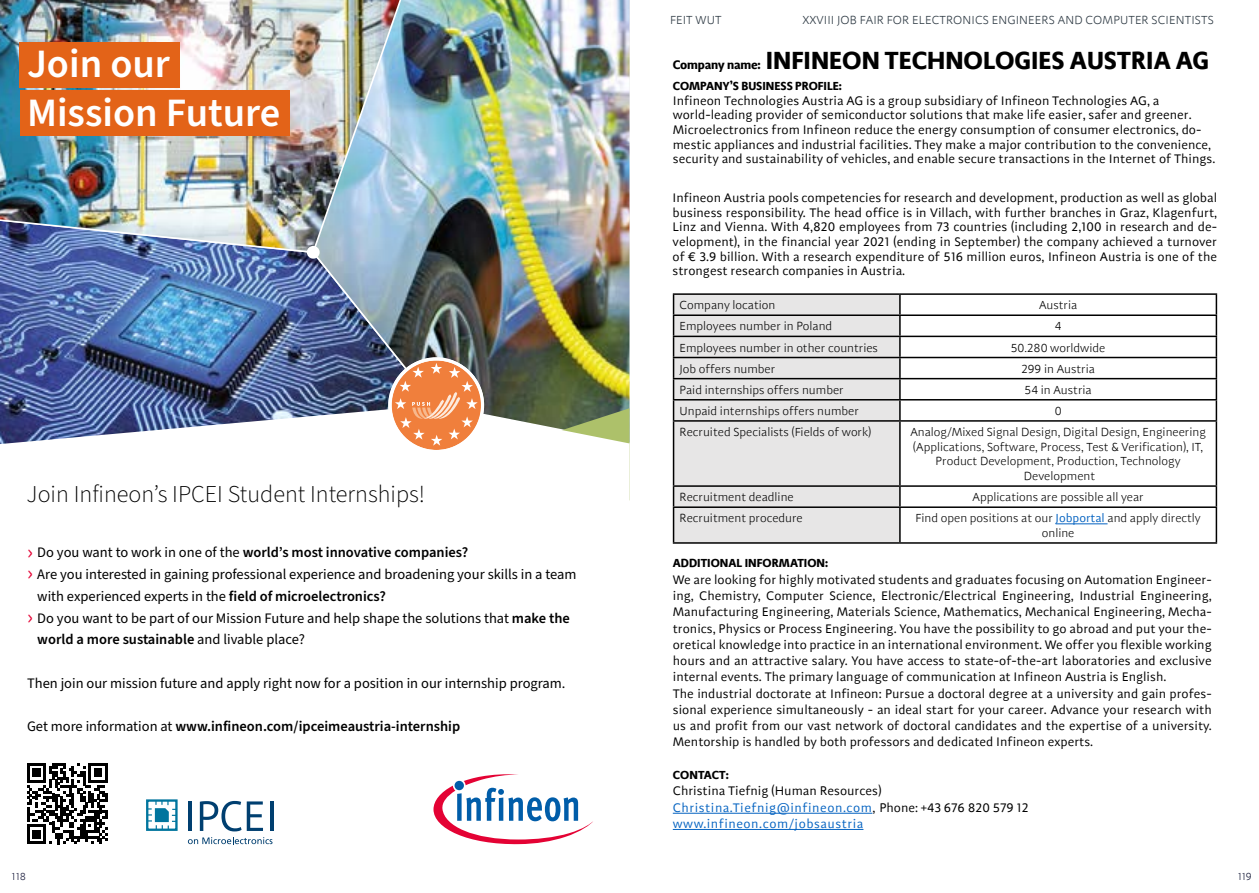
<style>
.page{position:relative;width:1259px;height:893px;background:#fff}
.page>*{position:absolute;margin:0;border:0;box-sizing:border-box;transform-origin:0 0}
.t1{font:600 40.2px/48.3px "Source Sans Pro";color:#fff}
.t2{font:700 25.5px "Adagio Sans";color:#000}
.t3{font:300 24.15px "Source Sans Pro";color:#000}
.t4{font:14.55px "Source Sans Pro";color:#000}
.t5{font:600 14.55px "Source Sans Pro";color:#000}
.t6{font:12.75px/16.2px "Adagio Sans";color:#000}
.t7{font:12.75px/16.2px "Adagio Sans";letter-spacing:.04em;color:#0563c1}
.t8{font:300 12px/14.7px "Adagio Sans";color:#000;text-align:center}
.t9{font:300 12px "Adagio Sans";letter-spacing:.01em;color:#2d3943}
.t10{font:700 12px "Adagio Sans";letter-spacing:-.005em;color:#000}
.t11{font:300 10.5px "Adagio Sans";color:#1c1e3e}
.t12{font:300 10.5px "Adagio Sans";color:#1a1f3c}
.s1{font-size:12.75px}
.s2{font-weight:400;color:#0563c1}
.s3{color:#000}
.s4{font-weight:400;font-size:21.75px;color:#e40234}
.s5{font-weight:400}
.s6{font-size:21.75px;color:#e40234}
.s7{font-weight:600}
</style>
<div class="page">
<img style="left:0;top:254px;width:311px;height:151px">
<img style="left:0;top:0;width:311px;height:254px">
<img style="left:311px;top:0;width:318px;height:405px">
<div style="left:307px;top:246px;width:13px;height:13px;background:#fff;border-radius:50%"></div>
<svg style="left:0;top:405px;width:388px;height:424px"></svg>
<svg style="left:433px;top:774px;width:160px;height:71px"></svg>
<svg style="left:27px;top:763px;width:81px;height:81px"></svg>
<hr style="left:188px;top:801px;width:4px;height:30px;background:#003f70">
<svg style="left:200px;top:801px;width:63px;height:30px"></svg>
<hr style="left:270px;top:801px;width:4px;height:30px;background:#003f70">
<svg style="left:188px;top:837px;width:84px;height:7px"></svg>
<div style="left:146px;top:799px;width:32px;height:32px;border:2px solid #00759e"></div>
<svg style="left:147px;top:800px;width:29px;height:30px"></svg>
<div style="left:20px;top:42px;width:160px;height:46px;background:#e36318"></div>
<div style="left:20px;top:90px;width:270px;height:46px;background:#e36318"></div>
<svg style="left:392px;top:360px;width:237px;height:89px"></svg>
<div style="left:388px;top:357px;width:96px;height:96px;border:3px solid #fff;border-radius:50%"></div>
<hr style="left:673px;top:813px;width:199px;height:1px;background:#0563c1">
<hr style="left:673px;top:829px;width:190px;height:1px;background:#0563c1">
<div style="left:674px;top:295px;width:225px;height:247px;background:#e7e6e6"></div>
<hr style="left:673px;top:293px;width:227px;height:2px;background:#000">
<hr style="left:900px;top:293px;width:317px;height:2px;background:#000">
<svg style="left:1215px;top:295px;width:2px;height:19px"></svg>
<hr style="left:673px;top:314px;width:227px;height:2px;background:#000">
<hr style="left:900px;top:314px;width:317px;height:2px;background:#000">
<hr style="left:1215px;top:316px;width:2px;height:20px;background:#000">
<hr style="left:673px;top:336px;width:227px;height:1px;background:#000">
<hr style="left:900px;top:336px;width:317px;height:1px;background:#000">
<hr style="left:1215px;top:337px;width:2px;height:20px;background:#000">
<hr style="left:673px;top:357px;width:227px;height:1px;background:#000">
<hr style="left:900px;top:357px;width:317px;height:1px;background:#000">
<hr style="left:1215px;top:358px;width:2px;height:20px;background:#000">
<hr style="left:673px;top:378px;width:227px;height:1px;background:#000">
<hr style="left:900px;top:378px;width:317px;height:1px;background:#000">
<hr style="left:1215px;top:379px;width:2px;height:20px;background:#000">
<hr style="left:673px;top:399px;width:227px;height:1px;background:#000">
<svg style="left:673px;top:295px;width:1px;height:125px"></svg>
<hr style="left:900px;top:399px;width:317px;height:1px;background:#000">
<svg style="left:899px;top:295px;width:1px;height:125px"></svg>
<hr style="left:1215px;top:400px;width:2px;height:20px;background:#000">
<hr style="left:673px;top:420px;width:227px;height:2px;background:#000">
<hr style="left:673px;top:422px;width:1px;height:63px;background:#000">
<hr style="left:900px;top:420px;width:317px;height:2px;background:#000">
<hr style="left:899px;top:422px;width:1px;height:63px;background:#000">
<hr style="left:1215px;top:422px;width:2px;height:63px;background:#000">
<hr style="left:673px;top:485px;width:227px;height:2px;background:#000">
<svg style="left:673px;top:487px;width:1px;height:19px"></svg>
<hr style="left:900px;top:485px;width:317px;height:2px;background:#000">
<svg style="left:899px;top:487px;width:1px;height:19px"></svg>
<svg style="left:1215px;top:487px;width:2px;height:19px"></svg>
<hr style="left:673px;top:506px;width:227px;height:2px;background:#000">
<hr style="left:673px;top:508px;width:1px;height:34px;background:#000">
<hr style="left:900px;top:506px;width:317px;height:2px;background:#000">
<hr style="left:899px;top:508px;width:1px;height:34px;background:#000">
<hr style="left:1215px;top:508px;width:2px;height:34px;background:#000">
<hr style="left:673px;top:542px;width:227px;height:2px;background:#000">
<hr style="left:900px;top:542px;width:317px;height:2px;background:#000">
<hr style="left:1055px;top:523px;width:52px;height:1px;background:#0563c1">
<p class="t9" style="left:670px;top:12px;width:53px">FEIT WUT</p>
<p class="t9" style="left:802px;top:12px;width:413px">XXVIII JOB FAIR FOR ELECTRONICS ENGINEERS AND COMPUTER SCIENTISTS</p>
<h1 class="t1" style="left:27px;top:41px;width:255px">Join our<br>Mission Future</h1>
<h2 class="t2" style="left:673px;top:44px;width:538px"><span class="s1">Company name:</span> INFINEON TECHNOLOGIES AUSTRIA AG</h2>
<p class="t10" style="left:673px;top:78px;width:171px">COMPANY’S BUSINESS PROFILE:</p>
<p class="t6" style="left:673px;top:93px;width:544px;line-height:14.5px">Infineon Technologies Austria AG is a group subsidiary of Infineon Technologies AG, a world-leading provider of semiconductor solutions that make life easier, safer and greener.<br>Microelectronics from Infineon reduce the energy consumption of consumer electronics, do&shy;mestic appliances and industrial facilities. They make a major contribution to the convenience, security and sustainability of vehicles, and enable secure transactions in the Internet of Things.</p>
<p class="t6" style="left:672px;top:191px;width:546px;line-height:14.5px;text-align:justify">Infineon Austria pools competencies for research and development, production as well as global business responsibility. The head office is in Villach, with further branches in Graz, Klagenfurt, Linz and Vienna. With 4,820 employees from 73 countries (including 2,100 in research and de&shy;velopment), in the financial year 2021 (ending in September) the company achieved a turnover of € 3.9 billion. With a research expenditure of 516 million euros, Infineon Austria is one of the strongest research companies in Austria.</p>
<p class="t8" style="left:679px;top:298px;width:97px">Company location</p>
<p class="t8" style="left:1039px;top:298px;width:40px">Austria</p>
<p class="t8" style="left:679px;top:319px;width:154px">Employees number in Poland</p>
<p class="t8" style="left:1054px;top:319px;width:8px">4</p>
<p class="t8" style="left:679px;top:340px;width:200px">Employees number in other countries</p>
<p class="t8" style="left:1011px;top:340px;width:96px">50.280 worldwide</p>
<p class="t8" style="left:679px;top:361px;width:97px">Job offers number</p>
<p class="t8" style="left:1021px;top:361px;width:75px">299 in Austria</p>
<p class="t8" style="left:679px;top:382px;width:166px">Paid internships offers number</p>
<p class="t8" style="left:1024px;top:382px;width:69px">54 in Austria</p>
<p class="t8" style="left:679px;top:404px;width:181px">Unpaid internships offers number</p>
<p class="t8" style="left:1054px;top:404px;width:8px">0</p>
<p class="t8" style="left:679px;top:425px;width:193px">Recruited Specialists (Fields of work)</p>
<p class="t8" style="left:910px;top:425px;width:297px">Analog/Mixed Signal Design, Digital Design, Engineering (Applications, Software, Process, Test &amp; Verification), IT, Product Development, Production, Technology Development</p>
<p class="t8" style="left:679px;top:490px;width:116px">Recruitment deadline</p>
<p class="t8" style="left:972px;top:490px;width:173px">Applications are possible all year</p>
<p class="t8" style="left:679px;top:511px;width:125px">Recruitment procedure</p>
<p class="t8" style="left:915px;top:511px;width:287px">Find open positions at our <span class="s2">Jobportal</span> and apply directly online</p>
<p class="t10" style="left:673px;top:555px;width:157px">ADDITIONAL INFORMATION:</p>
<p class="t6" style="left:673px;top:572px;width:540px">We are looking for highly motivated students and graduates focusing on Automation Engineer&shy;ing, Chemistry, Computer Science, Electronic/Electrical Engineering, Industrial Engineering, Manufacturing Engineering, Materials Science, Mathematics, Mechanical Engineering, Mecha&shy;tronics, Physics or Process Engineering. You have the possibility to go abroad and put your the&shy;oretical knowledge into practice in an international environment. We offer you flexible working hours and an attractive salary. You have access to state-of-the-art laboratories and exclusive internal events. The primary language of communication at Infineon Austria is English.<br>The industrial doctorate at Infineon: Pursue a doctoral degree at a university and gain profes&shy;sional experience simultaneously - an ideal start for your career. Advance your research with us and profit from our vast network of doctoral candidates and the expertise of a university.<br>Mentorship is handled by both professors and dedicated Infineon experts.</p>
<p class="t10" style="left:673px;top:767px;width:58px">CONTACT:</p>
<p class="t7" style="left:673px;top:783px;width:357px"><span class="s3">Christina Tiefnig (Human Resources)<br></span>Christina.Tiefnig@infineon.com<span class="s3">, Phone: +43 676 820 579 12 </span>www.infineon.com/jobsaustria</p>
<h3 class="t3" style="left:27px;top:478px;width:400px">Join Infineon’s IPCEI Student Internships!</h3>
<p class="t5" style="left:27px;top:543px;width:443px"><span class="s4">›</span> <span class="s5">Do you want to work in one of the</span> world’s most innovative companies?</p>
<p class="t4" style="left:27px;top:564px;width:551px"><span class="s6">›</span> Are you interested in gaining professional experience and broadening your skills in a team</p>
<p class="t4" style="left:37px;top:586px;width:350px">with experienced experts in the <span class="s7">field of microelectronics?</span></p>
<p class="t4" style="left:27px;top:608px;width:544px"><span class="s6">›</span> Do you want to be part of our Mission Future and help shape the solutions that <span class="s7">make the</span></p>
<p class="t5" style="left:37px;top:630px;width:269px">world a more sustainable <span class="s5">and livable place?</span></p>
<p class="t4" style="left:27px;top:673px;width:540px">Then join our mission future and apply right now for a position in our internship program.</p>
<p class="t5" style="left:27px;top:717px;width:435px"><span class="s5">Get more information at</span> www.infineon.com/ipceimeaustria-internship</p>
<p class="t11" style="left:12px;top:870px;width:16px">118</p>
<p class="t12" style="left:1237px;top:870px;width:16px">119</p>
</div>
